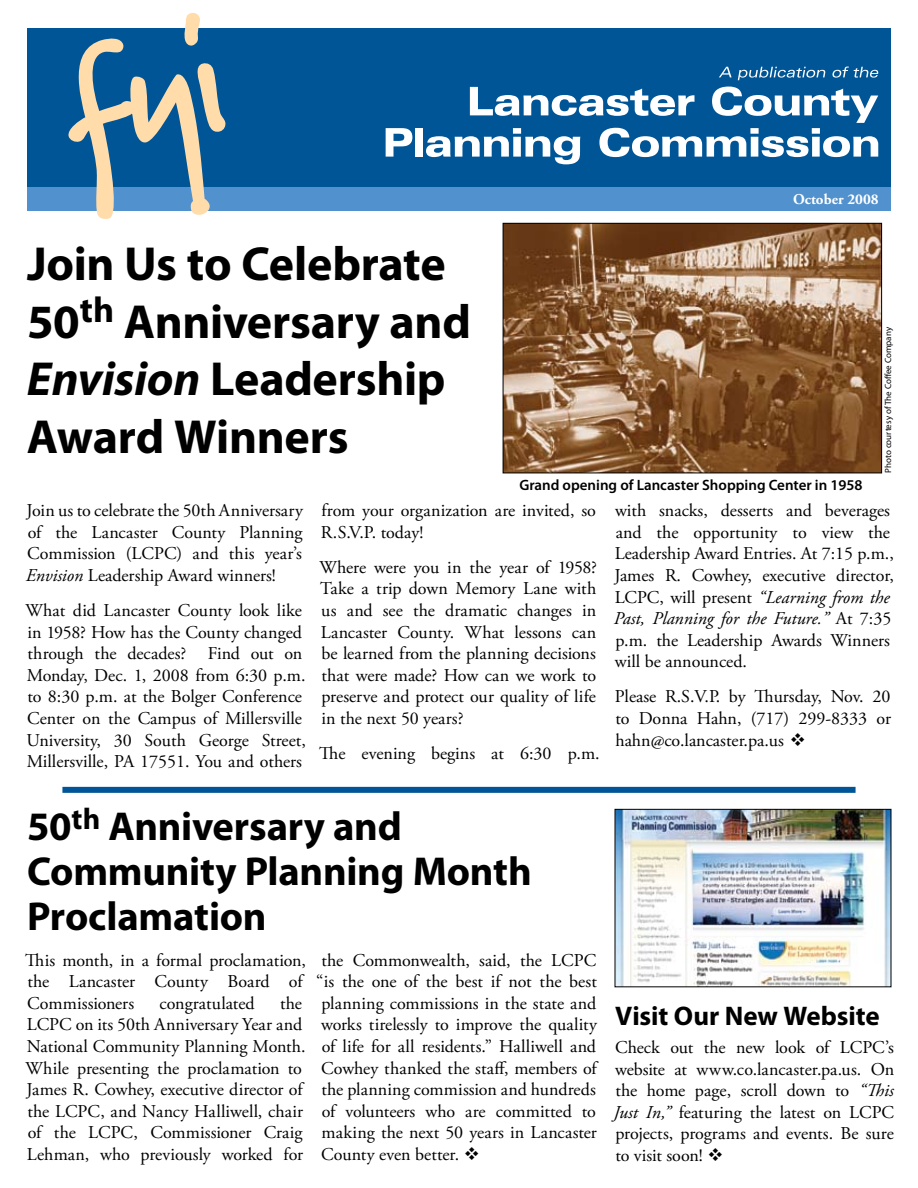
<style>
.page{position:relative;width:918px;height:1188px;background:#fff}
.page>*{position:absolute;margin:0;border:0;box-sizing:border-box;transform-origin:0 0}
.t1{font:700 48px/57.6px "Myriad Pro";letter-spacing:-.01em;color:#000}
.t2{font:700 40.5px/45px "Myriad Pro";letter-spacing:-.005em;color:#000}
.t3{font:700 27px "Myriad Pro";letter-spacing:-.005em;color:#000}
.t4{font:18px/21.6px "Adobe Garamond Pro";color:#000}
.t5{font:600 15px "Myriad Pro";color:#000}
.t6{font:700 15px "Adobe Garamond";color:#fff}
.t7{font:9px "Myriad Pro";color:#000}
.s1{font-style:italic}
</style>
<div class="page">
<div style="left:27px;top:186px;width:864px;height:25px;background:#5191cd"></div>
<div style="left:27px;top:28px;width:864px;height:158px;background:#005596"></div>
<svg style="left:719px;top:67px;width:13px;height:10px"></svg>
<svg style="left:738px;top:67px;width:87px;height:13px"></svg>
<svg style="left:832px;top:67px;width:46px;height:11px"></svg>
<svg style="left:386px;top:128px;width:26px;height:29px"></svg>
<div style="left:415px;top:128px;width:8px;height:29px;background:#fff"></div>
<svg style="left:426px;top:87px;width:452px;height:77px"></svg>
<svg style="left:67px;top:12px;width:159px;height:207px"></svg>
<img style="left:505px;top:225px;width:375px;height:246px">
<div style="left:503px;top:223px;width:379px;height:250px;border:1px solid #000"></div>
<div style="left:62px;top:787px;width:794px;height:6px;background:#005596"></div>
<img style="left:617px;top:811px;width:272px;height:174px">
<div style="left:615px;top:809px;width:276px;height:178px;border:1px solid #000"></div>
<h1 class="t1" style="left:27px;top:234px;width:445px">Join Us to Celebrate<br>50<sup>th</sup> Anniversary and<br><span class="s1">Envision</span> Leadership<br>Award Winners</h1>
<p class="t6" style="left:793px;top:192px;width:87px">October 2008</p>
<p class="t5" style="left:519px;top:475px;width:345px">Grand opening of Lancaster Shopping Center in 1958</p>
<p class="t7" style="left:882px;top:473px;width:147px;rotate:-90deg">Photo courtesy of The Coffee Company</p>
<p class="t4" style="left:26px;top:500px;width:279px;text-align:justify">Join us to celebrate the 50th Anniversary of the Lancaster County Planning Commission (LCPC) and this year’s <span class="s1">Envision</span> Leadership Award winners!</p>
<p class="t4" style="left:25px;top:600px;width:282px">What did Lancaster County look like in 1958? How has the County changed through the decades? Find out on Monday, Dec. 1, 2008 from 6:30 p.m. to 8:30 p.m. at the Bolger Conference Center on the Campus of Millersville University, 30 South George Street, Millersville, PA 17551. You and others</p>
<p class="t4" style="left:321px;top:500px;width:277px">from your organization are invited, so<br>R.S.V.P. today!</p>
<p class="t4" style="left:319px;top:557px;width:279px;text-align:justify">Where were you in the year of 1958?<br>Take a trip down Memory Lane with us and see the dramatic changes in Lancaster County. What lessons can be learned from the planning decisions that were made? How can we work to preserve and protect our quality of life in the next 50 years?</p>
<p class="t4" style="left:319px;top:743px;width:282px">The evening begins at 6:30 p.m.</p>
<p class="t4" style="left:614px;top:500px;width:282px">with snacks, desserts and beverages and the opportunity to view the Leadership Award Entries. At 7:15 p.m., James R. Cowhey, executive director, LCPC, will present <span class="s1">“Learning from the Past, Planning for the Future.”</span> At 7:35 p.m. the Leadership Awards Winners will be announced.</p>
<p class="t4" style="left:615px;top:687px;width:278px;text-align:justify">Please R.S.V.P. by Thursday, Nov. 20 to Donna Hahn, (717) 299-8333 or hahn@co.lancaster.pa.us ❖</p>
<h2 class="t2" style="left:27px;top:802px;width:506px">50<sup>th</sup> Anniversary and<br>Community Planning Month<br>Proclamation</h2>
<p class="t4" style="left:25px;top:950px;width:282px">This month, in a formal proclamation, the Lancaster County Board of<br>Commissioners</p>
<p class="t4" style="left:25px;top:993px;width:282px;text-indent:255px">the<br>LCPC on its 50th Anniversary Year and<br>National Community Planning Month.<br>While presenting the proclamation to<br>James R. Cowhey, executive director of the LCPC, and Nancy Halliwell, chair of the LCPC, Commissioner Craig<br>Lehman, who previously worked for</p>
<p class="t4" style="left:160px;top:993px;width:97px">congratulated</p>
<p class="t4" style="left:321px;top:950px;width:276px">the Commonwealth, said, the LCPC</p>
<p class="t4" style="left:316px;top:971px;width:282px">“is the one of the best if not the best</p>
<p class="t4" style="left:321px;top:993px;width:276px">planning commissions in the state and</p>
<p class="t4" style="left:321px;top:1014px;width:277px">works tirelessly to improve the quality</p>
<p class="t4" style="left:322px;top:1036px;width:276px">of life for all residents.” Halliwell and</p>
<p class="t4" style="left:321px;top:1058px;width:277px">Cowhey thanked the staff, members of</p>
<p class="t4" style="left:321px;top:1079px;width:276px">the planning commission and hundreds</p>
<p class="t4" style="left:322px;top:1101px;width:276px">of volunteers who are committed to</p>
<p class="t4" style="left:321px;top:1122px;width:277px">making the next 50 years in Lancaster</p>
<p class="t4" style="left:321px;top:1144px;width:160px">County even better. ❖</p>
<h3 class="t3" style="left:615px;top:998px;width:266px">Visit Our New Website</h3>
<p class="t4" style="left:613px;top:1037px;width:282px;text-align:justify">Check out the new look of LCPC’s website at www.co.lancaster.pa.us. On the home page, scroll down to <span class="s1">“This Just In,”</span> featuring the latest on LCPC projects, programs and events. Be sure to visit soon! ❖</p>
</div>
